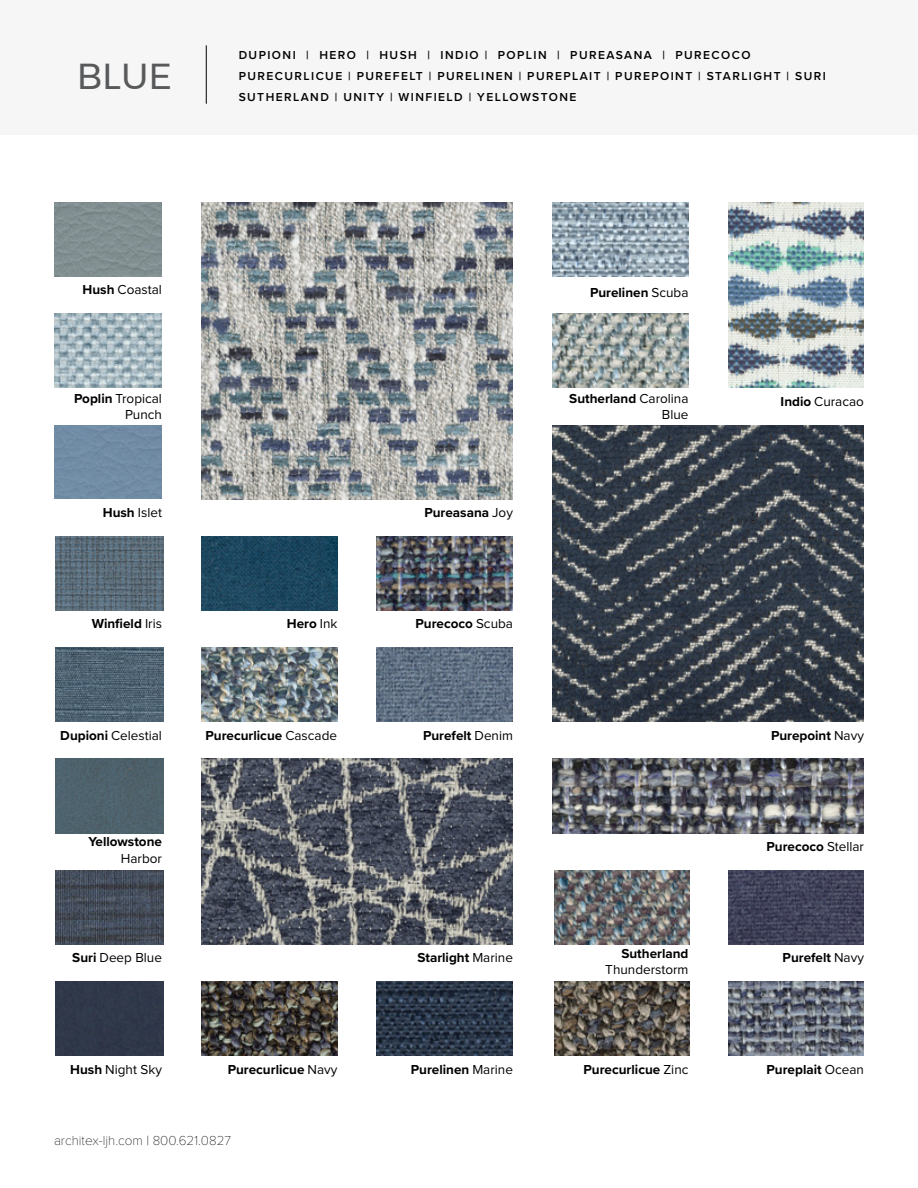
<style>
.page{position:relative;width:918px;height:1188px;background:#fff}
.page>*{position:absolute;margin:0;border:0;box-sizing:border-box;transform-origin:0 0}
.t1{font:36px "Montserrat";color:#58595b}
.t2{font:700 13.5px "Proxima Nova";color:#000}
.t3{font:13.5px/16.2px "Proxima Nova";color:#000;text-align:right}
.t4{font:100 13.5px "Proxima Nova T";color:#000}
.t5{font:600 12px/21px "Proxima Nova";letter-spacing:.12em;color:#000}
.s1{font-weight:700}
.s2{font-weight:400}
</style>
<div class="page">
<img style="left:554px;top:982px;width:136px;height:74px">
<img style="left:728px;top:982px;width:136px;height:74px">
<img style="left:554px;top:870px;width:136px;height:74px">
<img style="left:728px;top:870px;width:136px;height:74px">
<img style="left:553px;top:759px;width:311px;height:74px">
<img style="left:553px;top:314px;width:135px;height:74px">
<img style="left:728px;top:202px;width:136px;height:186px">
<img style="left:553px;top:203px;width:135px;height:74px">
<img style="left:553px;top:425px;width:311px;height:297px">
<img style="left:202px;top:982px;width:136px;height:74px">
<img style="left:377px;top:982px;width:135px;height:74px">
<img style="left:377px;top:647px;width:135px;height:75px">
<img style="left:202px;top:647px;width:136px;height:75px">
<img style="left:202px;top:536px;width:136px;height:75px">
<img style="left:377px;top:536px;width:135px;height:75px">
<img style="left:202px;top:759px;width:311px;height:185px">
<img style="left:202px;top:203px;width:311px;height:296px">
<div style="left:55px;top:982px;width:108px;height:74px;background:#303849"></div>
<img style="left:55px;top:870px;width:108px;height:74px">
<div style="left:55px;top:759px;width:108px;height:74px;background:#4e626c"></div>
<img style="left:55px;top:647px;width:108px;height:75px">
<img style="left:55px;top:536px;width:108px;height:75px">
<div style="left:54px;top:425px;width:108px;height:74px;background:#718ca5"></div>
<img style="left:54px;top:314px;width:108px;height:74px">
<img style="left:54px;top:202px;width:108px;height:74px">
<div style="left:0;top:0;width:918px;height:135px;background:#f6f6f6"></div>
<hr style="left:206px;top:45px;width:1px;height:59px;background:#000">
<h1 class="t1" style="left:77px;top:49px;width:97px">BLUE</h1>
<p class="t5" style="left:239px;top:44px;width:589px">DUPIONI | HERO | HUSH | INDIO | POPLIN | PUREASANA | PURECOCO<br>PURECURLICUE | PUREFELT | PURELINEN | PUREPLAIT | PUREPOINT | STARLIGHT | SURI</p>
<p class="t5" style="left:239px;top:86px;width:339px">SUTHERLAND | UNITY | WINFIELD | YELLOWSTONE</p>
<p class="t3" style="left:83px;top:282px;width:81px"><span class="s1">Hush</span> Coastal</p>
<p class="t2" style="left:590px;top:282px;width:100px">Purelinen <span class="s2">Scuba</span></p>
<p class="t3" style="left:74px;top:391px;width:89px"><span class="s1">Poplin</span> Tropical<br>Punch</p>
<p class="t3" style="left:569px;top:391px;width:121px"><span class="s1">Sutherland</span> Carolina<br>Blue</p>
<p class="t3" style="left:781px;top:394px;width:85px"><span class="s1">Indio</span> Curacao</p>
<p class="t3" style="left:103px;top:505px;width:61px"><span class="s1">Hush</span> Islet</p>
<p class="t2" style="left:424px;top:502px;width:90px">Pureasana <span class="s2">Joy</span></p>
<p class="t2" style="left:92px;top:614px;width:72px">Winfield <span class="s2">Iris</span></p>
<p class="t2" style="left:287px;top:614px;width:52px">Hero <span class="s2">Ink</span></p>
<p class="t2" style="left:415px;top:614px;width:99px">Purecoco <span class="s2">Scuba</span></p>
<p class="t3" style="left:60px;top:728px;width:103px"><span class="s1">Dupioni</span> Celestial</p>
<p class="t2" style="left:206px;top:725px;width:133px">Purecurlicue <span class="s2">Cascade</span></p>
<p class="t2" style="left:423px;top:725px;width:91px">Purefelt <span class="s2">Denim</span></p>
<p class="t2" style="left:771px;top:725px;width:94px">Purepoint <span class="s2">Navy</span></p>
<p class="t2" style="left:89px;top:832px;width:75px">Yellowstone</p>
<p class="t3" style="left:121px;top:851px;width:43px">Harbor</p>
<p class="t2" style="left:766px;top:836px;width:99px">Purecoco <span class="s2">Stellar</span></p>
<p class="t3" style="left:72px;top:950px;width:91px"><span class="s1">Suri</span> Deep Blue</p>
<p class="t2" style="left:418px;top:948px;width:97px">Starlight <span class="s2">Marine</span></p>
<p class="t2" style="left:621px;top:943px;width:69px">Sutherland</p>
<p class="t3" style="left:605px;top:962px;width:85px">Thunderstorm</p>
<p class="t2" style="left:783px;top:948px;width:83px">Purefelt <span class="s2">Navy</span></p>
<p class="t3" style="left:70px;top:1062px;width:93px"><span class="s1">Hush</span> Night Sky</p>
<p class="t2" style="left:228px;top:1059px;width:111px">Purecurlicue <span class="s2">Navy</span></p>
<p class="t2" style="left:411px;top:1059px;width:104px">Purelinen <span class="s2">Marine</span></p>
<p class="t2" style="left:584px;top:1059px;width:106px">Purecurlicue <span class="s2">Zinc</span></p>
<p class="t2" style="left:767px;top:1059px;width:99px">Pureplait <span class="s2">Ocean</span></p>
<p class="t4" style="left:54px;top:1130px;width:179px">architex-ljh.com | 800.621.0827</p>
</div>
